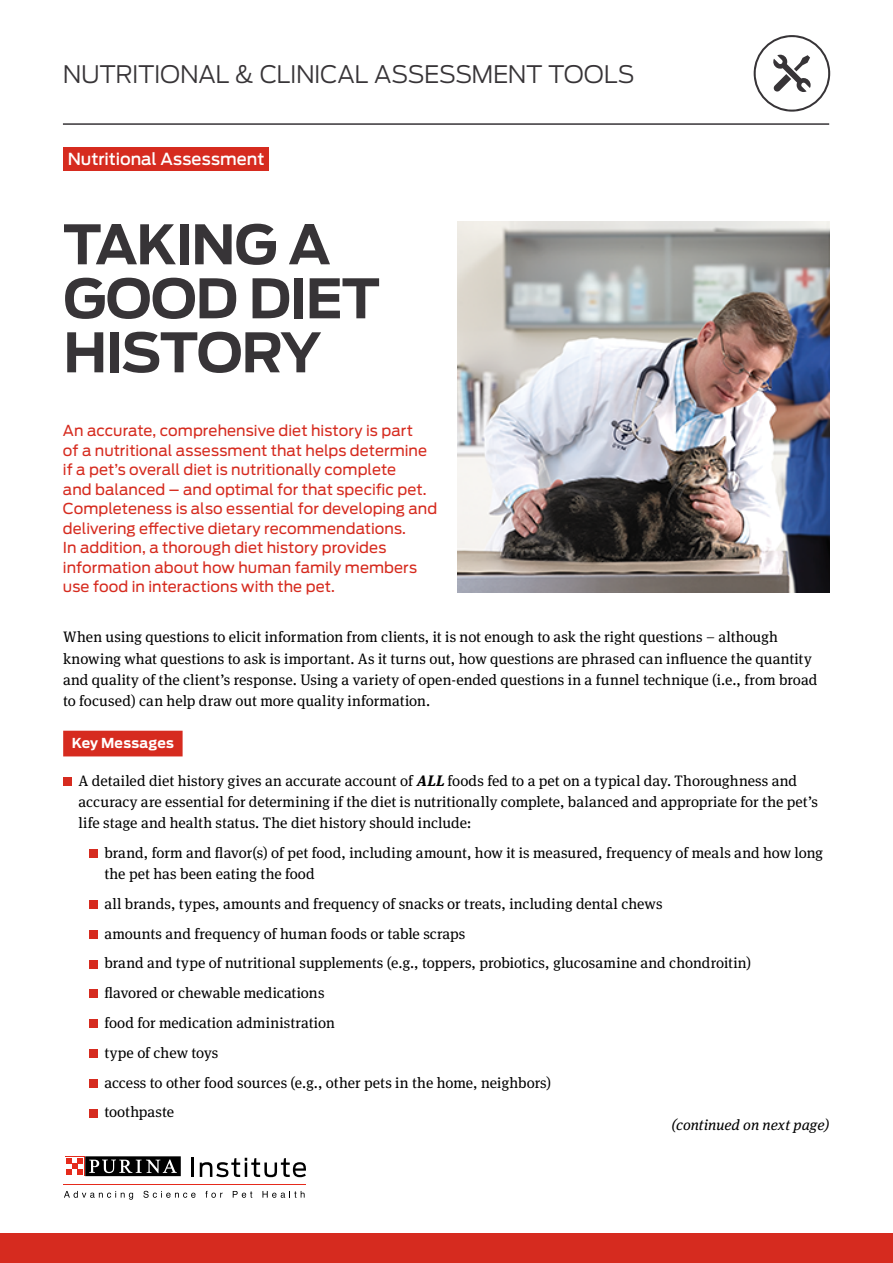
<style>
.page{position:relative;width:893px;height:1263px;background:#fff}
.page>*{position:absolute;margin:0;border:0;box-sizing:border-box;transform-origin:0 0}
.t1{font:700 54px/54px "Antenna";letter-spacing:-.025em;color:#373437}
.t2{font:300 24px "Antenna";letter-spacing:-.015em;color:#373437}
.t3{font:500 16.5px "Antenna";color:#fff}
.t4{font:15.15px/29.8px "Meta Serif Pro";color:#000}
.t5{font:15px/19.5px "Antenna";color:#d62b1f}
.t6{font:italic 15px "Meta Serif Pro";color:#000}
.t7{font:700 13.65px "Antenna";letter-spacing:.02em;color:#fff}
.s1{font-weight:700;font-style:italic}
</style>
<div class="page">
<div style="left:0;top:1233px;width:893px;height:30px;background:#d62b1f"></div>
<hr style="left:63px;top:123px;width:766px;height:2px;background:#373437">
<hr style="left:64px;top:1184px;width:242px;height:1px;background:#e52a1b">
<svg style="left:192px;top:1158px;width:2px;height:19px"></svg>
<svg style="left:200px;top:1158px;width:106px;height:19px"></svg>
<svg style="left:64px;top:1191px;width:69px;height:9px"></svg>
<svg style="left:143px;top:1191px;width:53px;height:7px"></svg>
<svg style="left:205px;top:1191px;width:18px;height:7px"></svg>
<svg style="left:233px;top:1191px;width:19px;height:7px"></svg>
<svg style="left:262px;top:1191px;width:43px;height:7px"></svg>
<svg style="left:85px;top:1176px;width:96px;height:1px"></svg>
<svg style="left:65px;top:1156px;width:20px;height:20px"></svg>
<div style="left:85px;top:1156px;width:96px;height:20px;background:#000"></div>
<svg style="left:89px;top:1159px;width:88px;height:14px"></svg>
<div style="left:65px;top:1157px;width:19px;height:18px;background:#fff"></div>
<svg style="left:66px;top:1158px;width:17px;height:17px"></svg>
<img style="left:458px;top:221px;width:371px;height:371px">
<div style="left:64px;top:147px;width:205px;height:24px;background:#d62b1f"></div>
<div style="left:63px;top:731px;width:120px;height:25px;background:#d62b1f"></div>
<div style="left:63px;top:777px;width:9px;height:8px;background:#d62b1f"></div>
<div style="left:89px;top:849px;width:9px;height:9px;background:#d62b1f"></div>
<div style="left:89px;top:900px;width:9px;height:9px;background:#d62b1f"></div>
<div style="left:89px;top:930px;width:9px;height:8px;background:#d62b1f"></div>
<div style="left:89px;top:960px;width:9px;height:8px;background:#d62b1f"></div>
<div style="left:89px;top:989px;width:9px;height:9px;background:#d62b1f"></div>
<div style="left:89px;top:1019px;width:9px;height:9px;background:#d62b1f"></div>
<div style="left:89px;top:1049px;width:9px;height:9px;background:#d62b1f"></div>
<div style="left:89px;top:1079px;width:9px;height:8px;background:#d62b1f"></div>
<div style="left:89px;top:1109px;width:9px;height:8px;background:#d62b1f"></div>
<svg style="left:754px;top:35px;width:76px;height:77px"></svg>
<h2 class="t2" style="left:63px;top:58px;width:574px">NUTRITIONAL &amp; CLINICAL ASSESSMENT TOOLS</h2>
<p class="t3" style="left:68px;top:148px;width:198px">Nutritional Assessment</p>
<h1 class="t1" style="left:63px;top:218px;width:318px">TAKING A<br>GOOD DIET<br>HISTORY</h1>
<p class="t5" style="left:63px;top:421px;width:376px">An accurate, comprehensive diet history is part<br>of a nutritional assessment that helps determine if a pet’s overall diet is nutritionally complete<br>and balanced – and optimal for that specific pet.<br>Completeness is also essential for developing and delivering effective dietary recommendations.<br>In addition, a thorough diet history provides information about how human family members use food in interactions with the pet.</p>
<p class="t4" style="left:63px;top:626px;width:756px;line-height:21.1px">When using questions to elicit information from clients, it is not enough to ask the right questions – although knowing what questions to ask is important. As it turns out, how questions are phrased can influence the quantity and quality of the client’s response. Using a variety of open-ended questions in a funnel technique (i.e., from broad to focused) can help draw out more quality information.</p>
<p class="t7" style="left:72px;top:733px;width:104px">Key Messages</p>
<p class="t4" style="left:79px;top:769px;width:741px;line-height:21.1px">A detailed diet history gives an accurate account of <span class="s1">ALL</span>foods fed to a pet on a typical day. Thoroughness and accuracy are essential for determining if the diet is nutritionally complete, balanced and appropriate for the pet’s life stage and health status. The diet history should include:</p>
<p class="t4" style="left:104px;top:841px;width:720px;line-height:21.1px">brand, form and flavor(s) of pet food, including amount, how it is measured, frequency of meals and how long the pet has been eating the food</p>
<p class="t4" style="left:104px;top:888px;width:648px">all brands, types, amounts and frequency of snacks or treats, including dental chews<br>amounts and frequency of human foods or table scraps<br>brand and type of nutritional supplements (e.g., toppers, probiotics, glucosamine and chondroitin) flavored or chewable medications<br>food for medication administration<br>type of chew toys<br>access to other food sources (e.g., other pets in the home, neighbors)<br>toothpaste</p>
<p class="t6" style="left:671px;top:1113px;width:159px">(continued on next page)</p>
</div>
